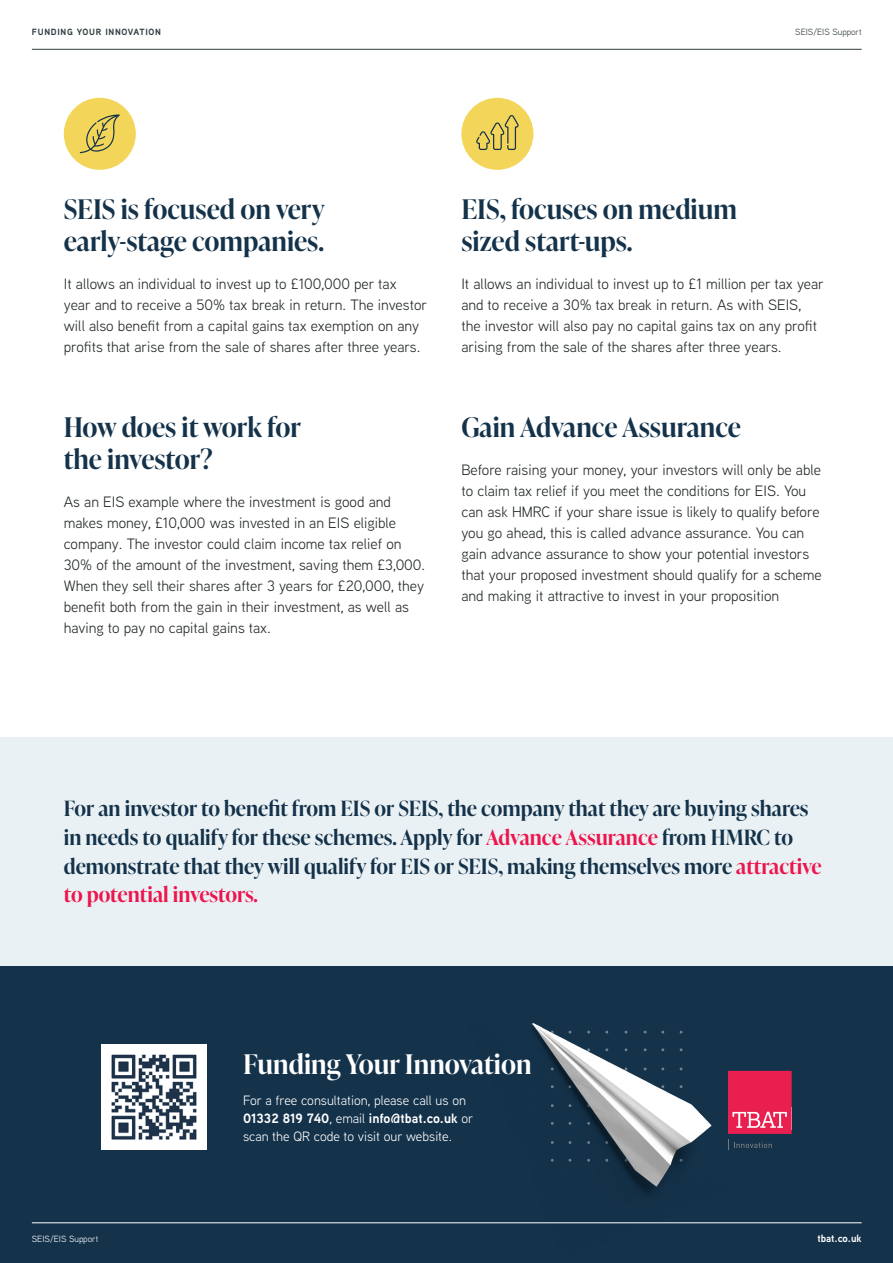
<style>
.page{position:relative;width:893px;height:1263px;background:#fff}
.page>*{position:absolute;margin:0;border:0;box-sizing:border-box;transform-origin:0 0}
.t1{font:600 27px/32.4px "Ivy Presto Display";color:#14324a}
.t2{font:600 27px "Ivy Presto Display";color:#fff}
.t3{font:600 21px/28.5px "Ivy Presto Display";color:#14324a}
.t4{font:15px/21px "Aaux Next";color:#232828}
.t5{font:13.5px/18px "Aaux Next";color:#fff}
.t6{font:700 10.5px "Aaux Next";color:#fff}
.t7{font:700 9px "Aaux Next";letter-spacing:.075em;color:#313b3f}
.t8{font:9px "Aaux Next";color:#313b3f}
.t9{font:9px "Aaux Next";color:#fff}
.s1{color:#ed154e}
.s2{font-weight:700}
</style>
<div class="page">
<div style="left:0;top:966px;width:893px;height:297px;background:#14324a"></div>
<img style="left:466px;top:1023px;width:301px;height:201px">
<hr style="left:32px;top:49px;width:830px;height:1px;background:#313b3f">
<hr style="left:32px;top:1222px;width:830px;height:1px;background:#fff">
<img style="left:101px;top:1045px;width:105px;height:105px">
<div style="left:0;top:737px;width:893px;height:229px;background:#eaf1f4"></div>
<div style="left:461px;top:98px;width:72px;height:72px;background:#f3d659;border-radius:50%"></div>
<svg style="left:476px;top:115px;width:43px;height:35px"></svg>
<div style="left:64px;top:98px;width:72px;height:72px;background:#f3d659;border-radius:50%"></div>
<svg style="left:80px;top:114px;width:40px;height:39px"></svg>
<svg style="left:728px;top:1071px;width:64px;height:79px"></svg>
<p class="t7" style="left:32px;top:26px;width:130px">FUNDING YOUR INNOVATION</p>
<p class="t8" style="left:795px;top:26px;width:68px">SEIS/EIS Support</p>
<p class="t1" style="left:64px;top:192px;width:263px">SEIS is focused on very early-stage companies.</p>
<p class="t4" style="left:64px;top:273px;width:365px">It allows an individual to invest up to £100,000 per tax year and to receive a 50% tax break in return. The investor will also benefit from a capital gains tax exemption on any profits that arise from the sale of shares after three years.</p>
<p class="t1" style="left:64px;top:409px;width:239px">How does it work for the investor?</p>
<p class="t4" style="left:64px;top:491px;width:363px">As an EIS example where the investment is good and makes money, £10,000 was invested in an EIS eligible company. The investor could claim income tax relief on 30% of the amount of the investment, saving them £3,000.<br>When they sell their shares after 3 years for £20,000, they benefit both from the gain in their investment, as well as having to pay no capital gains tax.</p>
<p class="t1" style="left:461px;top:192px;width:277px">EIS, focuses on medium sized start-ups.</p>
<p class="t4" style="left:461px;top:273px;width:364px">It allows an individual to invest up to £1 million per tax year and to receive a 30% tax break in return. As with SEIS, the investor will also pay no capital gains tax on any profit arising from the sale of the shares after three years.</p>
<p class="t1" style="left:461px;top:409px;width:281px">Gain Advance Assurance</p>
<p class="t4" style="left:461px;top:458px;width:362px">Before raising your money, your investors will only be able to claim tax relief if you meet the conditions for EIS. You can ask HMRC if your share issue is likely to qualify before you go ahead, this is called advance assurance. You can gain advance assurance to show your potential investors that your proposed investment should qualify for a scheme and making it attractive to invest in your proposition</p>
<p class="t3" style="left:64px;top:794px;width:759px">For an investor to benefit from EIS or SEIS, the company that they are buying shares in needs to qualify for these schemes. Apply for <span class="s1">Advance Assurance</span> from HMRC to demonstrate that they will qualify for EIS or SEIS, making themselves more <span class="s1">attractive to potential investors.</span></p>
<p class="t2" style="left:243px;top:1045px;width:290px">Funding Your Innovation</p>
<p class="t5" style="left:243px;top:1090px;width:232px">For a free consultation, please call us on<br><span class="s2">01332 819 740</span>, email <span class="s2">info@tbat.co.uk</span> or scan the QR code to visit our website.</p>
<p class="t9" style="left:32px;top:1233px;width:68px">SEIS/EIS Support</p>
<p class="t6" style="left:817px;top:1231px;width:46px">tbat.co.uk</p>
</div>
